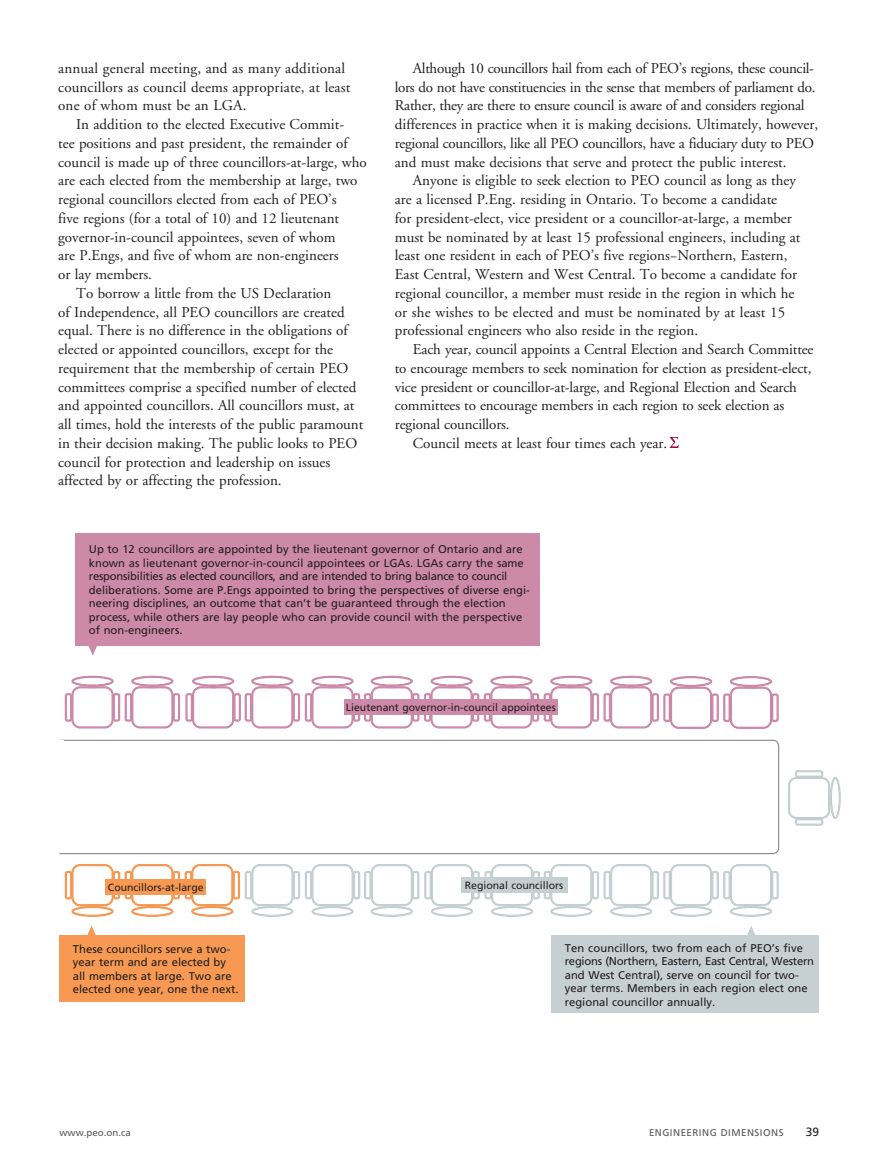
<style>
.page{position:relative;width:878px;height:1175px;background:#fff}
.page>*{position:absolute;margin:0;border:0;box-sizing:border-box;transform-origin:0 0}
.t1{font:15px/18.8px "Adobe Garamond";color:#231f20}
.t2{font:15px/18.8px "Adobe Garamond";letter-spacing:-.02em;color:#231f20}
.t3{font:12px "Frutiger";color:#231f20}
.t4{font:11.25px/13.5px "Frutiger";color:#231f20}
.t5{font:10.5px "Frutiger";color:#231f20}
.t6{font:9.75px "Frutiger";letter-spacing:.05em;color:#57585a}
.t7{font:9.75px "Frutiger";color:#57585a}
</style>
<div class="page">
<svg style="left:59px;top:739px;width:720px;height:115px"></svg>
<svg style="left:64px;top:675px;width:715px;height:54px"></svg>
<svg style="left:64px;top:864px;width:715px;height:53px"></svg>
<svg style="left:788px;top:770px;width:53px;height:56px"></svg>
<div style="left:59px;top:935px;width:186px;height:66px;background:#f79952"></div>
<svg style="left:669px;top:437px;width:10px;height:11px"></svg>
<div style="left:75px;top:533px;width:465px;height:113px;background:#cd89a8"></div>
<svg style="left:88px;top:646px;width:9px;height:9px"></svg>
<div style="left:344px;top:699px;width:213px;height:16px;background:#cd89a8"></div>
<svg style="left:87px;top:925px;width:9px;height:10px"></svg>
<div style="left:105px;top:879px;width:101px;height:16px;background:#f79952"></div>
<div style="left:460px;top:877px;width:107px;height:16px;background:#c6d0d2"></div>
<div style="left:551px;top:935px;width:267px;height:78px;background:#c6d0d2"></div>
<svg style="left:747px;top:926px;width:8px;height:9px"></svg>
<div style="left:53px;top:741px;width:11px;height:112px;background:#fff"></div>
<p class="t1" style="left:58px;top:59px;width:294px">annual general meeting, and as many additional councillors as council deems appropriate, at least one of whom must be an LGA.</p>
<p class="t1" style="left:76px;top:115px;width:269px">In addition to the elected Executive Commit-</p>
<p class="t1" style="left:58px;top:134px;width:291px">tee positions and past president, the remainder of</p>
<p class="t1" style="left:58px;top:153px;width:310px">council is made up of three councillors-at-large, who</p>
<p class="t1" style="left:58px;top:172px;width:301px">are each elected from the membership at large, two</p>
<p class="t1" style="left:58px;top:190px;width:280px">regional councillors elected from each of PEO’s</p>
<p class="t1" style="left:58px;top:209px;width:282px">five regions (for a total of 10) and 12 lieutenant</p>
<p class="t1" style="left:58px;top:228px;width:279px">governor-in-council appointees, seven of whom</p>
<p class="t1" style="left:58px;top:247px;width:282px">are P.Engs, and five of whom are non-engineers</p>
<p class="t1" style="left:58px;top:265px;width:95px">or lay members.</p>
<p class="t1" style="left:76px;top:284px;width:257px">To borrow a little from the US Declaration</p>
<p class="t1" style="left:58px;top:303px;width:288px">of Independence, all PEO councillors are created</p>
<p class="t1" style="left:58px;top:322px;width:291px">equal. There is no difference in the obligations of</p>
<p class="t1" style="left:58px;top:340px;width:276px">elected or appointed councillors, except for the</p>
<p class="t1" style="left:58px;top:359px;width:292px">requirement that the membership of certain PEO</p>
<p class="t1" style="left:58px;top:378px;width:300px">committees comprise a specified number of elected</p>
<p class="t1" style="left:58px;top:397px;width:298px">and appointed councillors. All councillors must, at</p>
<p class="t1" style="left:58px;top:415px;width:307px">all times, hold the interests of the public paramount</p>
<p class="t1" style="left:58px;top:434px;width:300px">in their decision making. The public looks to PEO</p>
<p class="t1" style="left:58px;top:453px;width:273px">council for protection and leadership on issues</p>
<p class="t1" style="left:58px;top:472px;width:225px">affected by or affecting the profession.</p>
<p class="t2" style="left:395px;top:59px;width:425px;text-indent:18px">Although 10 councillors hail from each of PEO’s regions, these council&shy;lors do not have constituencies in the sense that members of parliament do.<br>Rather, they are there to ensure council is aware of and considers regional differences in practice when it is making decisions. Ultimately, however, regional councillors, like all PEO councillors, have a fiduciary duty to PEO and must make decisions that serve and protect the public interest.</p>
<p class="t1" style="left:395px;top:172px;width:407px;text-indent:18px">Anyone is eligible to seek election to PEO council as long as they are a licensed P.Eng. residing in Ontario. To become a candidate<br>for president-elect, vice president or a councillor-at-large, a member must be nominated by at least 15 professional engineers, including at least one resident in each of PEO’s five regions−Northern, Eastern, East Central, Western and West Central. To become a candidate for regional councillor, a member must reside in the region in which he or she wishes to be elected and must be nominated by at least 15 professional engineers who also reside in the region.</p>
<p class="t1" style="left:413px;top:340px;width:402px">Each year, council appoints a Central Election and Search Committee</p>
<p class="t1" style="left:395px;top:359px;width:418px">to encourage members to seek nomination for election as president-elect,</p>
<p class="t1" style="left:395px;top:378px;width:403px">vice president or councillor-at-large, and Regional Election and Search</p>
<p class="t1" style="left:395px;top:397px;width:391px">committees to encourage members in each region to seek election as</p>
<p class="t1" style="left:395px;top:415px;width:116px">regional councillors.</p>
<p class="t1" style="left:413px;top:434px;width:256px">Council meets at least four times each year.</p>
<p class="t4" style="left:89px;top:543px;width:442px">Up to 12 councillors are appointed by the lieutenant governor of Ontario and are known as lieutenant governor-in-council appointees or LGAs. LGAs carry the same responsibilities as elected councillors, and are intended to bring balance to council deliberations. Some are P.Engs appointed to bring the perspectives of diverse engi&shy;neering disciplines, an outcome that can’t be guaranteed through the election process, while others are lay people who can provide council with the perspective of non-engineers.</p>
<p class="t5" style="left:346px;top:701px;width:211px">Lieutenant governor-in-council appointees</p>
<p class="t5" style="left:108px;top:881px;width:97px">Councillors-at-large</p>
<p class="t5" style="left:465px;top:879px;width:100px">Regional councillors</p>
<p class="t4" style="left:73px;top:942px;width:167px">These councillors serve a two&shy;year term and are elected by all members at large. Two are elected one year, one the next.</p>
<p class="t4" style="left:564px;top:941px;width:251px">Ten councillors, two from each of PEO’s five regions (Northern, Eastern, East Central, Western and West Central), serve on council for two&shy;year terms. Members in each region elect one regional councillor annually.</p>
<p class="t7" style="left:59px;top:1126px;width:73px">www.peo.on.ca</p>
<p class="t6" style="left:649px;top:1126px;width:136px">ENGINEERING DIMENSIONS</p>
<p class="t3" style="left:805px;top:1124px;width:15px">39</p>
</div>
